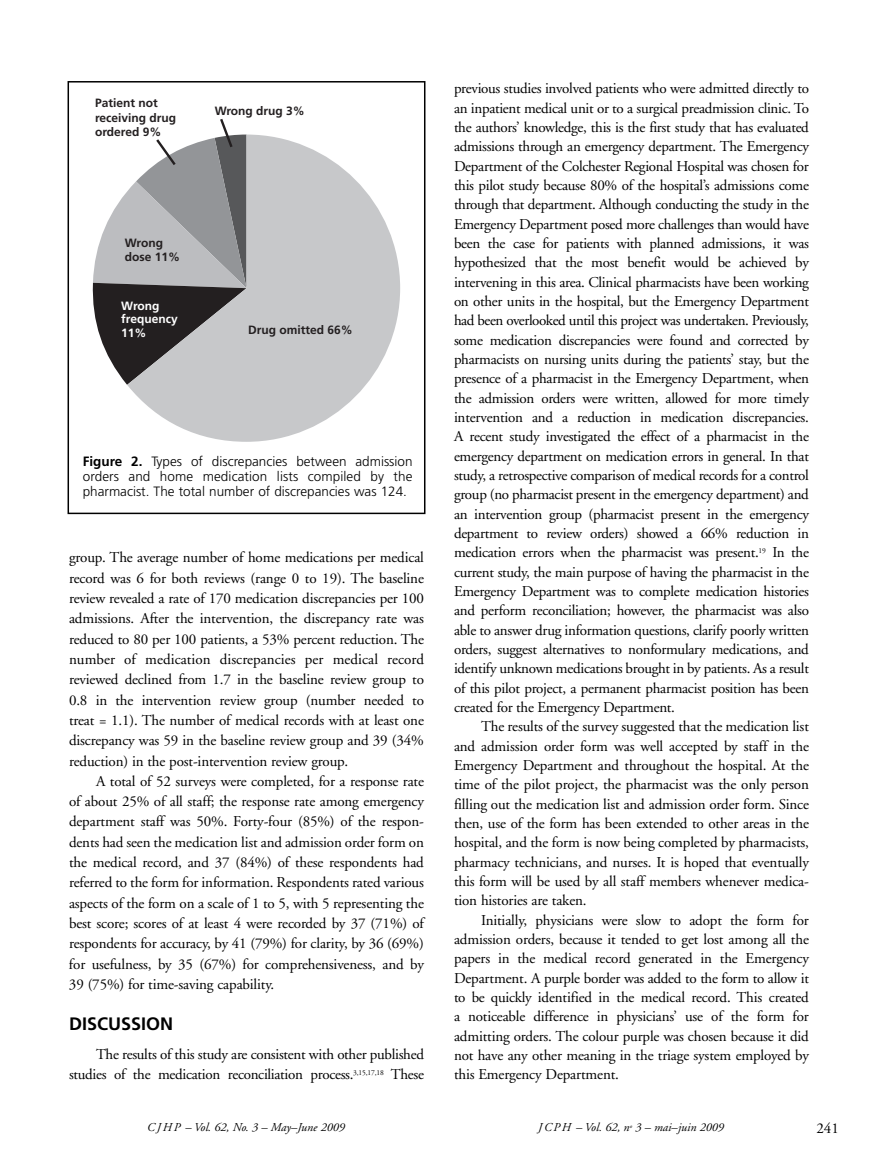
<style>
.page{position:relative;width:878px;height:1175px;background:#fff}
.page>*{position:absolute;margin:0;border:0;box-sizing:border-box;transform-origin:0 0}
.t1{font:700 18px "Frutiger";color:#000}
.t2{font:15px/19.4px "Adobe Garamond";letter-spacing:-.01em;color:#000;text-align:justify}
.t3{font:300 13.5px/15px "Frutiger";color:#000;text-align:justify}
.t4{font:700 12px/14.4px "Frutiger";color:#231f20}
.t5{font:italic 12px "Adobe Garamond";color:#000}
.t6{font:700 12px/13.2px "Frutiger";color:#fff}
.s1{font-weight:700}
</style>
<div class="page">
<svg style="left:127px;top:134px;width:273px;height:308px;fill:#c7c8ca"></svg>
<svg style="left:93px;top:119px;width:153px;height:266px"></svg>
<div style="left:68px;top:81px;width:357px;height:433px;border:2px solid #000"></div>
<p class="t4" style="left:95px;top:97px;width:83px">Patient not receiving drug ordered 9%</p>
<p class="t4" style="left:215px;top:104px;width:92px">Wrong drug 3%</p>
<p class="t4" style="left:125px;top:238px;width:57px;line-height:13.2px">Wrong dose 11%</p>
<p class="t6" style="left:121px;top:300px;width:58px">Wrong frequency<br>11%</p>
<p class="t4" style="left:248px;top:323px;width:106px">Drug omitted 66%</p>
<p class="t3" style="left:83px;top:455px;width:331px"><span class="s1">Figure 2.</span> Types of discrepancies between admission orders and home medication lists compiled by the pharmacist. The total number of discrepancies was 124.</p>
<p class="t2" style="left:69px;top:549px;width:356px;line-height:20.2px">group. The average number of home medications per medical record was 6 for both reviews (range 0 to 19). The baseline review revealed a rate of 170 medication discrepancies per 100 admissions. After the intervention, the discrepancy rate was reduced to 80 per 100 patients, a 53% percent reduction. The number of medication discrepancies per medical record reviewed declined from 1.7 in the baseline review group to 0.8 in the intervention review group (number needed to treat = 1.1). The number of medical records with at least one discrepancy was 59 in the baseline review group and 39 (34% reduction) in the post-intervention review group.</p>
<p class="t2" style="left:69px;top:772px;width:356px;line-height:20.2px;text-indent:27px">A total of 52 surveys were completed, for a response rate of about 25% of all staff; the response rate among emergency department staff was 50%. Forty-four (85%) of the respon&shy;dents had seen the medication list and admission order form on the medical record, and 37 (84%) of these respondents had referred to the form for information. Respondents rated various aspects of the form on a scale of 1 to 5, with 5 representing the best score; scores of at least 4 were recorded by 37 (71%) of respondents for accuracy, by 41 (79%) for clarity, by 36 (69%) for usefulness, by 35 (67%) for comprehensiveness, and by 39 (75%) for time-saving capability.</p>
<p class="t1" style="left:69px;top:1016px;width:105px">DISCUSSION</p>
<p class="t2" style="left:69px;top:1045px;width:356px;line-height:20.1px;text-align:right">The results of this study are consistent with other published studies of the medication reconciliation process.<sup>3,15,17,18</sup> These</p>
<p class="t2" style="left:454px;top:80px;width:356px">previous studies involved patients who were admitted directly to an inpatient medical unit or to a surgical preadmission clinic. To the authors’ knowledge, this is the first study that has evaluated admissions through an emergency department. The Emergency Department of the Colchester Regional Hospital was chosen for this pilot study because 80% of the hospital’s admissions come through that department. Although conducting the study in the Emergency Department posed more challenges than would have been the case for patients with planned admissions, it was hypothesized that the most benefit would be achieved by intervening in this area. Clinical pharmacists have been working on other units in the hospital, but the Emergency Department had been overlooked until this project was undertaken. Previously, some medication discrepancies were found and corrected by pharmacists on nursing units during the patients’ stay, but the presence of a pharmacist in the Emergency Department, when the admission orders were written, allowed for more timely intervention and a reduction in medication discrepancies.<br>A recent study investigated the effect of a pharmacist in the emergency department on medication errors in general. In that study, a retrospective comparison of medical records for a control group (no pharmacist present in the emergency department) and an intervention group (pharmacist present in the emergency department to review orders) showed a 66% reduction in medication errors when the pharmacist was present.<sup>19</sup> In the current study, the main purpose of having the pharmacist in the Emergency Department was to complete medication histories and perform reconciliation; however, the pharmacist was also able to answer drug information questions, clarify poorly written orders, suggest alternatives to nonformulary medications, and identify unknown medications brought in by patients. As a result of this pilot project, a permanent pharmacist position has been created for the Emergency Department.</p>
<p class="t2" style="left:454px;top:718px;width:356px;text-indent:27px">The results of the survey suggested that the medication list and admission order form was well accepted by staff in the Emergency Department and throughout the hospital. At the time of the pilot project, the pharmacist was the only person filling out the medication list and admission order form. Since then, use of the form has been extended to other areas in the hospital, and the form is now being completed by pharmacists, pharmacy technicians, and nurses. It is hoped that eventually this form will be used by all staff members whenever medica&shy;tion histories are taken.</p>
<p class="t2" style="left:454px;top:911px;width:356px;text-indent:27px">Initially, physicians were slow to adopt the form for admission orders, because it tended to get lost among all the papers in the medical record generated in the Emergency Department. A purple border was added to the form to allow it to be quickly identified in the medical record. This created a noticeable difference in physicians’ use of the form for admitting orders. The colour purple was chosen because it did not have any other meaning in the triage system employed by this Emergency Department.</p>
<p class="t5" style="left:147px;top:1122px;width:199px">CJHP – Vol. 62, No. 3 – May–June 2009</p>
<p class="t5" style="left:538px;top:1122px;width:187px">JCPH – Vol. 62, n<sup>o</sup> 3 – mai–juin 2009</p>
<p class="t2" style="left:816px;top:1120px;width:24px">241</p>
</div>
